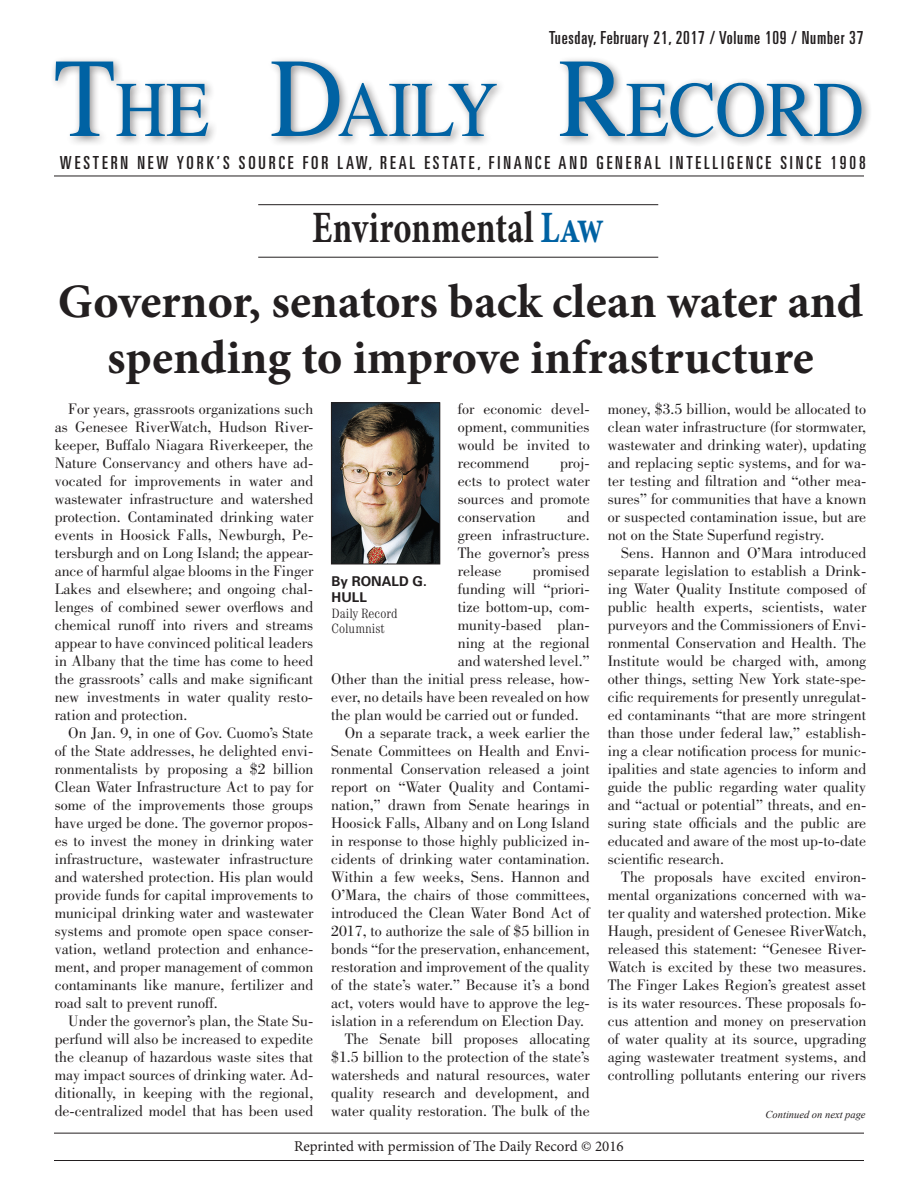
<style>
.page{position:relative;width:918px;height:1188px;background:#fff}
.page>*{position:absolute;margin:0;border:0;box-sizing:border-box;transform-origin:0 0}
.t1{font:78.75px "Times";letter-spacing:-.005em;color:#0062a3;scale:.9 1}
.t2{font:700 48px/55.5px "Minion Pro";color:#231f20;text-align:center}
.t3{font:700 44.85px "Minion Pro";letter-spacing:.005em;color:#231f20;scale:.77 1}
.t4{font:ultra-condensed 18px "Univers LT Std";letter-spacing:.16em;color:#231f20}
.t5{font:ultra-condensed 18px "Univers LT Std";letter-spacing:.045em;color:#231f20}
.t6{font:15.75px/18px "Bodoni Std";color:#231f20;text-align:justify}
.t7{font:15px "Minion Pro";color:#231f20}
.t8{font:300 condensed 13.5px/15.8px "Century";color:#231f20}
.t9{font:700 13.5px/15.8px "Univers LT Std";color:#231f20}
.t10{font:italic 10.5px "Times New Roman";color:#231f20}
.s1{font-size:112.5px}
.s2{color:#0062a3}
</style>
<div class="page">
<hr style="left:54px;top:1133px;width:810px;height:1px;background:#231f20">
<hr style="left:54px;top:1160px;width:810px;height:1px;background:#231f20">
<div style="left:50px;top:56px;width:823px;height:92px;background:#231f20;opacity:.5"></div>
<hr style="left:54px;top:176px;width:810px;height:1px;background:#231f20">
<hr style="left:258px;top:257px;width:400px;height:1px;background:#231f20">
<hr style="left:258px;top:204px;width:400px;height:1px;background:#231f20">
<img style="left:333px;top:405px;width:105px;height:157px">
<div style="left:331px;top:403px;width:109px;height:161px;border:1px solid #231f20"></div>
<p class="t5" style="left:549px;top:27px;width:316px">TUESDAY, FEBRUARY 21, 2017 / VOLUME 109 / NUMBER 37</p>
<h1 class="t1" style="left:54px;top:36px;width:845px"><span class="s1">T</span>HE <span class="s1">D</span>AILY <span class="s1">R</span>ECORD</h1>
<p class="t4" style="left:60px;top:152px;width:807px">WESTERN NEW YORK’S SOURCE FOR LAW, REAL ESTATE, FINANCE AND GENERAL INTELL IGENCE SINCE 1908</p>
<h3 class="t3" style="left:312px;top:196px;width:381px">Environmental <span class="s2">Law</span></h3>
<h2 class="t2" style="left:58px;top:274px;width:807px">Governor, senators back clean water and spending to improve infrastructure</h2>
<p class="t6" style="left:55px;top:400px;width:260px;text-indent:13px">For years, grassroots organizations such as Genesee RiverWatch, Hudson River&shy;keeper, Buffalo Niagara Riverkeeper, the Nature Conservancy and others have ad&shy;vocated for improvements in water and wastewater infrastructure and watershed protection. Contaminated drinking water events in Hoosick Falls, Newburgh, Pe&shy;tersburgh and on Long Island; the appear&shy;ance of harmful algae blooms in the Finger Lakes and elsewhere; and ongoing chal&shy;lenges of combined sewer overflows and chemical runoff into rivers and streams appear to have convinced political leaders in Albany that the time has come to heed the grassroots’ calls and make significant new investments in water quality resto&shy;ration and protection.</p>
<p class="t6" style="left:55px;top:724px;width:260px;text-indent:13px">On Jan. 9, in one of Gov. Cuomo’s State of the State addresses, he delighted envi&shy;ronmentalists by proposing a $2 billion Clean Water Infrastructure Act to pay for some of the improvements those groups have urged be done. The governor propos&shy;es to invest the money in drinking water infrastructure, wastewater infrastructure and watershed protection. His plan would provide funds for capital improvements to municipal drinking water and wastewater systems and promote open space conser&shy;vation, wetland protection and enhance&shy;ment, and proper management of common contaminants like manure, fertilizer and road salt to prevent runoff.</p>
<p class="t6" style="left:55px;top:1012px;width:260px;text-indent:13px">Under the governor’s plan, the State Su&shy;perfund will also be increased to expedite the cleanup of hazardous waste sites that may impact sources of drinking water. Ad&shy;ditionally, in keeping with the regional, de-centralized model that has been used</p>
<p class="t6" style="left:458px;top:400px;width:133px">for economic devel&shy;opment, communities would be invited to recommend</p>
<p class="t6" style="left:458px;top:454px;width:133px;text-indent:102px">proj&shy;ects to protect water sources and promote conservation</p>
<p class="t6" style="left:458px;top:508px;width:133px;text-indent:109px">and green infrastructure.<br>The governor’s press release</p>
<p class="t6" style="left:533px;top:562px;width:58px">promised</p>
<p class="t6" style="left:458px;top:580px;width:133px">funding will “priori-</p>
<p class="t6" style="left:458px;top:598px;width:133px">tize bottom-up, com-</p>
<p class="t6" style="left:458px;top:616px;width:133px">munity-based plan-</p>
<p class="t6" style="left:458px;top:634px;width:133px">ning at the regional</p>
<p class="t6" style="left:458px;top:652px;width:133px">and watershed level.”</p>
<p class="t6" style="left:331px;top:670px;width:260px">Other than the initial press release, how-</p>
<p class="t6" style="left:331px;top:688px;width:260px">ever, no details have been revealed on how</p>
<p class="t6" style="left:331px;top:706px;width:249px">the plan would be carried out or funded.</p>
<p class="t6" style="left:345px;top:724px;width:246px">On a separate track, a week earlier the</p>
<p class="t6" style="left:331px;top:742px;width:260px">Senate Committees on Health and Envi-</p>
<p class="t6" style="left:331px;top:760px;width:260px">ronmental Conservation released a joint</p>
<p class="t6" style="left:331px;top:778px;width:260px">report on “Water Quality and Contami-</p>
<p class="t6" style="left:331px;top:796px;width:260px">nation,” drawn from Senate hearings in</p>
<p class="t6" style="left:331px;top:814px;width:260px">Hoosick Falls, Albany and on Long Island</p>
<p class="t6" style="left:331px;top:832px;width:260px">in response to those highly publicized in-</p>
<p class="t6" style="left:331px;top:850px;width:260px">cidents of drinking water contamination.</p>
<p class="t6" style="left:331px;top:868px;width:260px">Within a few weeks, Sens. Hannon and</p>
<p class="t6" style="left:331px;top:886px;width:260px">O’Mara, the chairs of those committees,</p>
<p class="t6" style="left:331px;top:904px;width:260px">introduced the Clean Water Bond Act of</p>
<p class="t6" style="left:331px;top:922px;width:260px">2017, to authorize the sale of $5 billion in</p>
<p class="t6" style="left:331px;top:940px;width:260px">bonds “for the preservation, enhancement,</p>
<p class="t6" style="left:331px;top:958px;width:260px">restoration and improvement of the quality</p>
<p class="t6" style="left:331px;top:976px;width:260px">of the state’s water.” Because it’s a bond</p>
<p class="t6" style="left:331px;top:994px;width:260px">act, voters would have to approve the leg-</p>
<p class="t6" style="left:331px;top:1012px;width:254px">islation in a referendum on Election Day.</p>
<p class="t6" style="left:345px;top:1030px;width:246px">The Senate bill proposes allocating</p>
<p class="t6" style="left:331px;top:1048px;width:260px">$1.5 billion to the protection of the state’s</p>
<p class="t6" style="left:331px;top:1066px;width:260px">watersheds and natural resources, water</p>
<p class="t6" style="left:331px;top:1084px;width:260px">quality research and development, and</p>
<p class="t6" style="left:331px;top:1102px;width:260px">water quality restoration. The bulk of the</p>
<p class="t9" style="left:332px;top:574px;width:97px">BY RONALD G.<br>HULL</p>
<p class="t8" style="left:332px;top:605px;width:67px">Daily Record<br>Columnist</p>
<p class="t6" style="left:608px;top:400px;width:260px">money, $3.5 billion, would be allocated to clean water infrastructure (for stormwater, wastewater and drinking water), updating and replacing septic systems, and for wa&shy;ter testing and filtration and “other mea&shy;sures” for communities that have a known or suspected contamination issue, but are not on the State Superfund registry.</p>
<p class="t6" style="left:608px;top:544px;width:260px;text-indent:13px">Sens. Hannon and O’Mara introduced separate legislation to establish a Drink&shy;ing Water Quality Institute composed of public health experts, scientists, water purveyors and the Commissioners of Envi&shy;ronmental Conservation and Health. The Institute would be charged with, among other things, setting New York state-spe&shy;cific requirements for presently unregulat&shy;ed contaminants “that are more stringent than those under federal law,” establish&shy;ing a clear notification process for munic&shy;ipalities and state agencies to inform and guide the public regarding water quality and “actual or potential” threats, and en&shy;suring state officials and the public are educated and aware of the most up-to-date scientific research.</p>
<p class="t6" style="left:608px;top:868px;width:260px;text-indent:13px">The proposals have excited environ&shy;mental organizations concerned with wa&shy;ter quality and watershed protection. Mike Haugh, president of Genesee RiverWatch, released this statement: “Genesee River-Watch is excited by these two measures.<br>The Finger Lakes Region’s greatest asset is its water resources. These proposals fo&shy;cus attention and money on preservation of water quality at its source, upgrading aging wastewater treatment systems, and controlling pollutants entering our rivers</p>
<p class="t10" style="left:766px;top:1107px;width:102px">Continued on next page</p>
<p class="t7" style="left:294px;top:1136px;width:331px">Reprinted with permission of The Daily Record © 2016</p>
</div>
